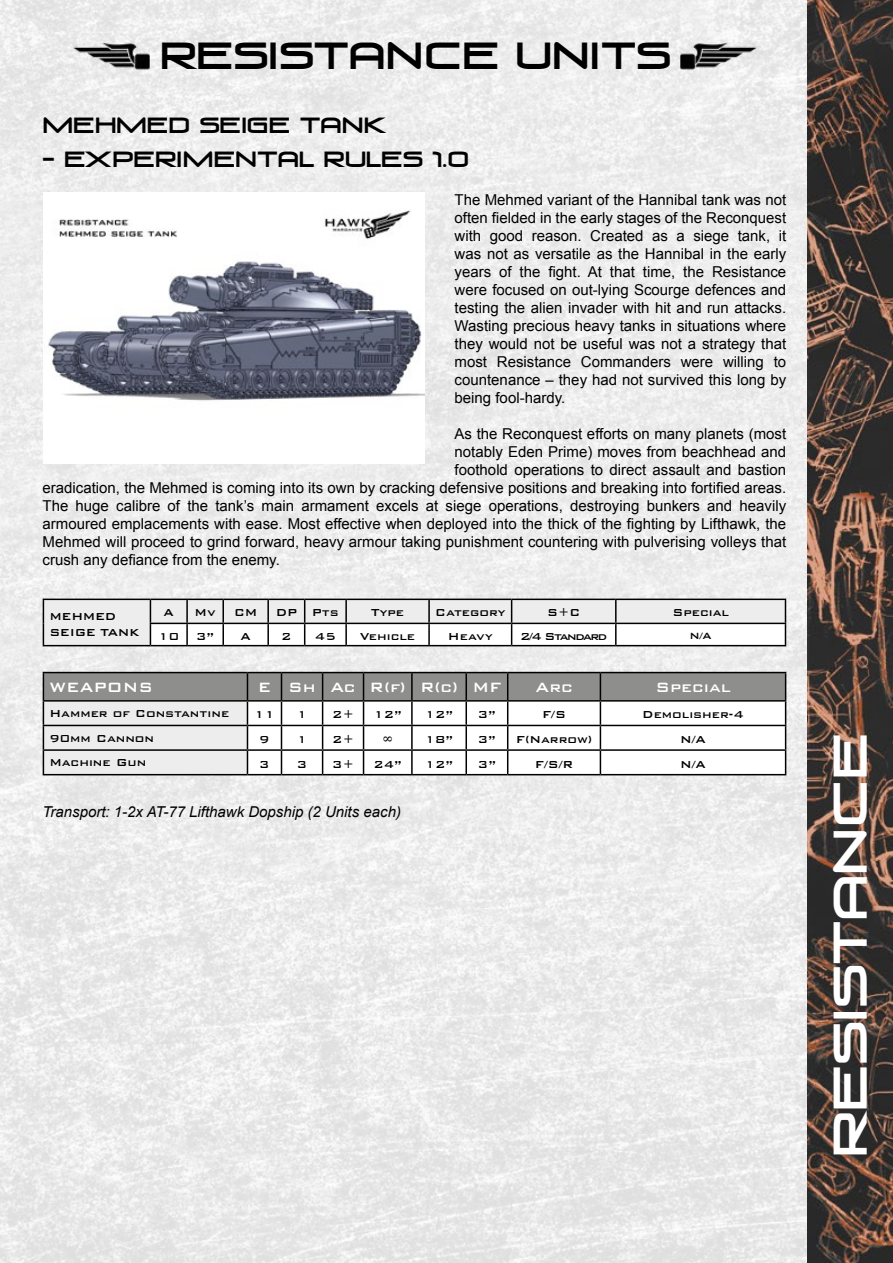
<style>
.page{position:relative;width:893px;height:1263px;background:#fff}
.page>*{position:absolute;margin:0;border:0;box-sizing:border-box;transform-origin:0 0}
.t1{font:45px "Venus Rising";color:#fff}
.t2{font:36px "Venus Rising";color:#000}
.t3{font:21px "Venus Rising";color:#000}
.t4{font:500 18px "Bank Gothic BT";color:#fff}
.t5{font:15px/18px "Arial";color:#000;text-align:justify}
.t6{font:italic 15px "Arial";color:#000}
.t7{font:500 13.5px "Bank Gothic BT";color:#000}
.t8{font:500 13.5px/16.2px "Bank Gothic BT";letter-spacing:-.025em;color:#000}
.t9{font:500 13.5px "Bank Gothic BT";letter-spacing:-.1em;color:#000}
.t10{font:500 12px "Bank Gothic BT";color:#000}
</style>
<div class="page">
<img style="left:0;top:0;width:807px;height:1263px">
<img style="left:807px;top:0;width:86px;height:1263px">
<img style="left:73px;top:43px;width:77px;height:26px">
<img style="left:680px;top:43px;width:77px;height:26px">
<svg style="left:43px;top:672px;width:743px;height:102px"></svg>
<hr style="left:43px;top:774px;width:204px;height:1px;background:#000">
<hr style="left:247px;top:774px;width:34px;height:1px;background:#000">
<hr style="left:281px;top:774px;width:42px;height:1px;background:#000">
<hr style="left:323px;top:774px;width:41px;height:1px;background:#000">
<hr style="left:364px;top:774px;width:48px;height:1px;background:#000">
<hr style="left:412px;top:774px;width:54px;height:1px;background:#000">
<hr style="left:466px;top:774px;width:42px;height:1px;background:#000">
<hr style="left:508px;top:774px;width:92px;height:1px;background:#000">
<hr style="left:600px;top:774px;width:186px;height:1px;background:#000">
<div style="left:43px;top:599px;width:107px;height:47px;background:#ededed"></div>
<hr style="left:43px;top:599px;width:107px;height:1px;background:#000">
<svg style="left:43px;top:600px;width:1px;height:45px"></svg>
<svg style="left:150px;top:599px;width:636px;height:46px"></svg>
<hr style="left:43px;top:645px;width:107px;height:1px;background:#000">
<hr style="left:150px;top:645px;width:37px;height:1px;background:#000">
<hr style="left:187px;top:645px;width:36px;height:1px;background:#000">
<hr style="left:223px;top:645px;width:45px;height:1px;background:#000">
<hr style="left:268px;top:645px;width:37px;height:1px;background:#000">
<hr style="left:305px;top:645px;width:41px;height:1px;background:#000">
<hr style="left:346px;top:645px;width:83px;height:1px;background:#000">
<hr style="left:429px;top:645px;width:83px;height:1px;background:#000">
<hr style="left:512px;top:645px;width:104px;height:1px;background:#000">
<hr style="left:616px;top:645px;width:170px;height:1px;background:#000">
<img style="left:43px;top:192px;width:382px;height:272px">
<h2 class="t2" style="left:160px;top:37px;width:512px">RESISTANCE UNITS</h2>
<h3 class="t3" style="left:43px;top:113px;width:344px">MEHMED SEIGE TANK</h3>
<h3 class="t3" style="left:43px;top:147px;width:428px">- EXPERIMENTAL RULES 1.0</h3>
<p class="t5" style="left:455px;top:190px;width:333px">The Mehmed variant of the Hannibal tank was not often fielded in the early stages of the Reconquest with good reason. Created as a siege tank, it was not as versatile as the Hannibal in the early years of the fight. At that time, the Resistance were focused on out-lying Scourge defences and testing the alien invader with hit and run attacks.<br>Wasting precious heavy tanks in situations where they would not be useful was not a strategy that most Resistance Commanders were willing to countenance – they had not survived this long by being fool-hardy.</p>
<p class="t5" style="left:455px;top:424px;width:333px">As the Reconquest efforts on many planets (most</p>
<p class="t5" style="left:455px;top:442px;width:333px">notably Eden Prime) moves from beachhead and</p>
<p class="t5" style="left:455px;top:460px;width:333px">foothold operations to direct assault and bastion</p>
<p class="t5" style="left:43px;top:478px;width:745px">eradication, the Mehmed is coming into its own by cracking defensive positions and breaking into fortified areas.</p>
<p class="t5" style="left:43px;top:496px;width:745px">The huge calibre of the tank’s main armament excels at siege operations, destroying bunkers and heavily</p>
<p class="t5" style="left:43px;top:514px;width:745px">armoured emplacements with ease. Most effective when deployed into the thick of the fighting by Lifthawk, the</p>
<p class="t5" style="left:43px;top:532px;width:745px">Mehmed will proceed to grind forward, heavy armour taking punishment countering with pulverising volleys that</p>
<p class="t5" style="left:43px;top:550px;width:239px">crush any defiance from the enemy.</p>
<p class="t8" style="left:49px;top:607px;width:92px">MEHMED<br>SEIGE TANK</p>
<p class="t7" style="left:164px;top:605px;width:12px">A</p>
<p class="t7" style="left:195px;top:605px;width:23px">Mv</p>
<p class="t7" style="left:234px;top:605px;width:25px">CM</p>
<p class="t7" style="left:276px;top:605px;width:65px">DP Pts</p>
<p class="t7" style="left:371px;top:605px;width:35px">Type</p>
<p class="t7" style="left:435px;top:605px;width:72px">Category</p>
<p class="t7" style="left:547px;top:605px;width:34px">S+C</p>
<p class="t7" style="left:672px;top:605px;width:58px">Special</p>
<p class="t7" style="left:158px;top:629px;width:57px">10 3”</p>
<p class="t7" style="left:240px;top:629px;width:12px">A</p>
<p class="t7" style="left:281px;top:629px;width:12px">2</p>
<p class="t7" style="left:315px;top:629px;width:22px">45</p>
<p class="t7" style="left:360px;top:629px;width:56px">Vehicle</p>
<p class="t7" style="left:448px;top:629px;width:46px">Heavy</p>
<p class="t9" style="left:520px;top:629px;width:89px">2/4 Standard</p>
<p class="t10" style="left:690px;top:629px;width:24px">N/A</p>
<p class="t4" style="left:49px;top:678px;width:105px">WEAPONS</p>
<p class="t4" style="left:258px;top:678px;width:245px">E Sh Ac R(f) R(c) MF</p>
<p class="t4" style="left:535px;top:678px;width:39px">Arc</p>
<p class="t4" style="left:655px;top:678px;width:77px">Special</p>
<p class="t7" style="left:49px;top:706px;width:181px">Hammer of Constantine</p>
<p class="t7" style="left:254px;top:707px;width:22px">11</p>
<p class="t7" style="left:297px;top:707px;width:12px">1</p>
<p class="t7" style="left:332px;top:707px;width:23px">2+</p>
<p class="t7" style="left:373px;top:707px;width:30px">12”</p>
<p class="t7" style="left:425px;top:707px;width:30px">12”</p>
<p class="t7" style="left:478px;top:707px;width:20px">3”</p>
<p class="t7" style="left:542px;top:707px;width:25px">F/S</p>
<p class="t7" style="left:642px;top:707px;width:103px">Demolisher-4</p>
<p class="t7" style="left:49px;top:731px;width:106px">90mm Cannon</p>
<p class="t7" style="left:259px;top:732px;width:12px">9</p>
<p class="t7" style="left:297px;top:732px;width:12px">1</p>
<p class="t7" style="left:332px;top:732px;width:23px">2+</p>
<p class="t7" style="left:382px;top:732px;width:13px">∞</p>
<p class="t7" style="left:425px;top:732px;width:30px">18”</p>
<p class="t7" style="left:478px;top:732px;width:20px">3”</p>
<p class="t7" style="left:516px;top:732px;width:78px">F(Narrow)</p>
<p class="t7" style="left:680px;top:732px;width:27px">N/A</p>
<p class="t7" style="left:49px;top:755px;width:99px">Machine Gun</p>
<p class="t7" style="left:259px;top:756px;width:12px">3</p>
<p class="t7" style="left:297px;top:756px;width:12px">3</p>
<p class="t7" style="left:332px;top:756px;width:23px">3+</p>
<p class="t7" style="left:373px;top:756px;width:30px">24”</p>
<p class="t7" style="left:425px;top:756px;width:30px">12”</p>
<p class="t7" style="left:478px;top:756px;width:20px">3”</p>
<p class="t7" style="left:535px;top:756px;width:40px">F/S/R</p>
<p class="t7" style="left:680px;top:756px;width:27px">N/A</p>
<p class="t6" style="left:43px;top:802px;width:360px">Transport: 1-2x AT-77 Lifthawk Dopship (2 Units each)</p>
<h1 class="t1" style="left:826px;top:1157px;width:426px;rotate:-90deg">RESISTANCE</h1>
</div>
